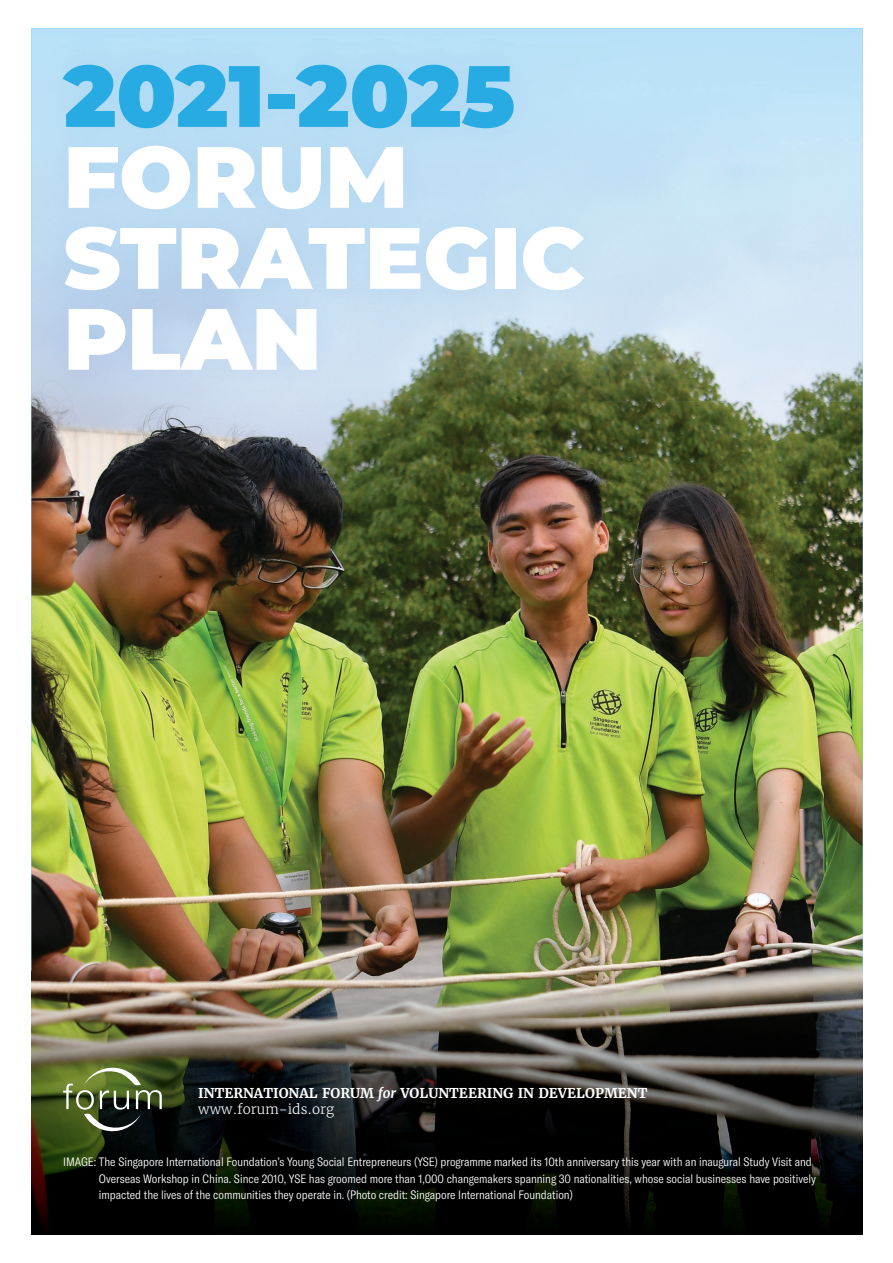
<style>
.page{position:relative;width:893px;height:1263px;background:#fff}
.page>*{position:absolute;margin:0;border:0;box-sizing:border-box;transform-origin:0 0}
.t1{font:900 86.7px/81px "Montserrat";color:#fff}
.t2{font:700 13.5px/16.5px "Merriweather";color:#fff}
.t3{font:300 condensed 12px/16.5px "GT America";color:#fff}
.s1{color:#27abe2}
.s2{font-style:italic}
.s3{font-weight:300}
</style>
<div class="page">
<img style="left:31px;top:402px;width:832px;height:570px">
<div style="left:31px;top:29px;width:832px;height:52px;background:#b9e1f7"></div>
<img style="left:31px;top:81px;width:52px;height:321px">
<img style="left:603px;top:81px;width:260px;height:321px">
<img style="left:83px;top:399px;width:520px;height:3px">
<img style="left:31px;top:972px;width:832px;height:262px">
<svg style="left:63px;top:1064px;width:99px;height:70px;background:#546239"></svg>
<img style="left:37px;top:37px;width:572px;height:362px">
<p class="t1" style="left:64px;top:50px;width:523px"><span class="s1">2021-2025<br></span>FORUM<br>STRATEGIC<br>PLAN</p>
<p class="t2" style="left:198px;top:1085px;width:451px">INTERNATIONAL FORUM <span class="s2">for</span> VOLUNTEERING IN DEVELOPMENT <span class="s3">www.forum-ids.org</span></p>
<p class="t3" style="left:99px;top:1154px;width:718px;text-indent:-36px">IMAGE: The Singapore International Foundation’s Young Social Entrepreneurs (YSE) programme marked its 10th anniversary this year with an inaugural Study Visit and<br>Overseas Workshop in China. Since 2010, YSE has groomed more than 1,000 changemakers spanning 30 nationalities, whose social businesses have positively impacted the lives of the communities they operate in. (Photo credit: Singapore International Foundation)</p>
</div>
